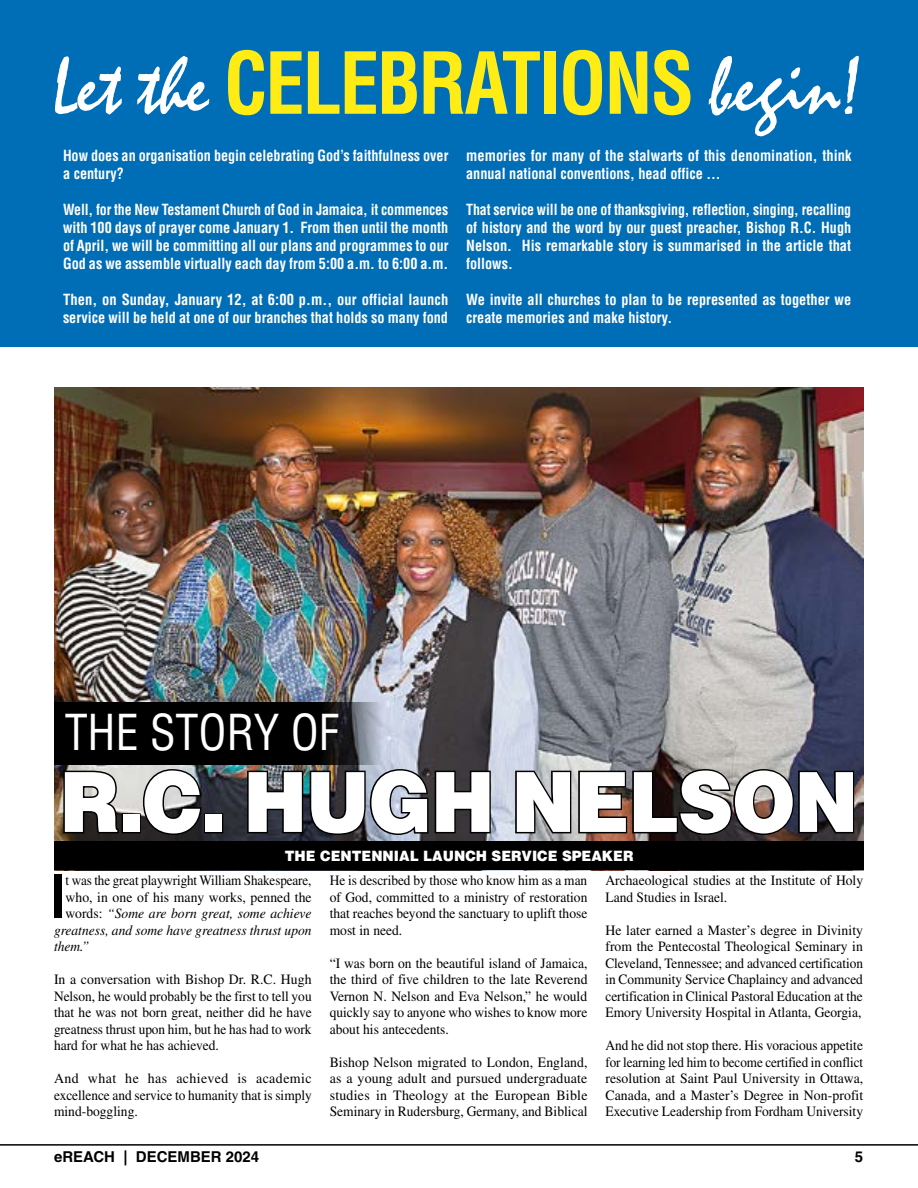
<style>
.page{position:relative;width:918px;height:1188px;background:#fff}
.page>*{position:absolute;margin:0;border:0;box-sizing:border-box;transform-origin:0 0}
.t1{font:700 condensed 83.25px "Helvetica LT Std";letter-spacing:-.03em;color:#ffec15;scale:.95 1}
.t2{font:900 83.1px "Helvetica LT Std";letter-spacing:-.015em;color:#fff;scale:.92 1}
.t3{font:77.25px "Mistral Std";color:#fff;scale:.95 1}
.t4{font:700 condensed 58.2px "Helvetica LT Std";color:#000;scale:.95 1}
.t5{font:condensed 48.3px "Helvetica LT Std";color:#fff;scale:.95 1}
.t6{font:700 condensed 15px/18px "Helvetica LT Std";color:#fff;text-align:justify;scale:.93 1}
.t7{font:700 condensed 15px/18px "Helvetica LT Std";color:#fff;scale:.96 1}
.t8{font:700 condensed 15px/18px "Helvetica LT Std";color:#fff}
.t9{font:700 condensed 15px/18px "Helvetica LT Std";color:#fff;scale:.95 1}
.t10{font:700 15px "Helvetica LT Std";color:#000}
.t11{font:14.25px/16.5px "Times LT Std";color:#000;text-align:justify}
.t12{font:14.25px/16.5px "Times LT Std";color:#000;text-align:justify;scale:.94 1}
.t13{font:14.25px/16.5px "Times LT Std";color:#000;text-align:justify;scale:.95 1}
.t14{font:14.25px/16.5px "Times LT Std";color:#000;text-align:justify;scale:.96 1}
.t15{font:italic 14.25px "Times LT Std";color:#000;scale:.95 1}
.t16{font:14.25px "Times LT Std";color:#000;scale:.92 1}
.t17{font:italic 14.25px "Times LT Std";color:#000;scale:.96 1}
.t18{font:900 14.25px "Helvetica LT Std";color:#fff;scale:.95 1}
.s1{font-style:normal}
</style>
<div class="page">
<img style="left:54px;top:388px;width:809px;height:453px">
<svg style="left:54px;top:702px;width:339px;height:62px;background:#141517"></svg>
<div style="left:0;top:0;width:918px;height:346px;background:#006db7"></div>
<hr style="left:0;top:1144px;width:918px;height:2px;background:#000">
<svg style="left:62px;top:769px;width:58px;height:66px;background:#726f6c"></svg>
<div style="left:122px;top:813px;width:19px;height:20px;border:3px solid #000"></div>
<svg style="left:141px;top:768px;width:62px;height:68px;background:#6d6d6e"></svg>
<div style="left:204px;top:813px;width:19px;height:20px;border:3px solid #000"></div>
<svg style="left:246px;top:768px;width:246px;height:68px;background:#45484f"></svg>
<img style="left:514px;top:768px;width:342px;height:68px">
<div style="left:54px;top:841px;width:809px;height:29px;background:#000"></div>
<h1 class="t1" style="left:224px;top:31px;width:497px">CELEBRATIONS</h1>
<h3 class="t3" style="left:54px;top:41px;width:164px">Let the</h3>
<h3 class="t3" style="left:709px;top:41px;width:164px">begin!</h3>
<p class="t9" style="left:63px;top:147px;width:407px">How does an organisation begin celebrating God’s faithfulness over a century?</p>
<p class="t6" style="left:63px;top:201px;width:416px">Well, for the New Testament Church of God in Jamaica, it commences with 100 days of prayer come January 1. From then until the month of April, we will be committing all our plans and programmes to our God as we assemble virtually each day from 5:00 a.m. to 6:00 a.m.</p>
<p class="t8" style="left:63px;top:291px;width:387px">Then, on Sunday, January 12, at 6:00 p.m., our official launch service will be held at one of our branches that holds so many fond</p>
<p class="t7" style="left:466px;top:147px;width:403px">memories for many of the stalwarts of this denomination, think annual national conventions, head office ...</p>
<p class="t6" style="left:466px;top:201px;width:416px">That service will be one of thanksgiving, reflection, singing, recalling of history and the word by our guest preacher, Bishop R.C. Hugh Nelson. His remarkable story is summarised in the article that follows.</p>
<p class="t7" style="left:466px;top:291px;width:403px">We invite all churches to plan to be represented as together we create memories and make history.</p>
<h3 class="t5" style="left:65px;top:703px;width:290px">THE STORY OF</h3>
<h2 class="t2" style="left:60px;top:748px;width:869px">R.C. HUGH NELSON</h2>
<p class="t18" style="left:285px;top:846px;width:369px">THE CENTENNIAL LAUNCH SERVICE SPEAKER</p>
<h3 class="t4" style="left:50px;top:861px;width:18px">I</h3>
<p class="t16" style="left:66px;top:873px;width:269px">t was the great playwright William Shakespeare,</p>
<p class="t14" style="left:66px;top:889px;width:258px">who, in one of his many works, penned the</p>
<p class="t17" style="left:66px;top:906px;width:258px"><span class="s1">words:</span> “Some are born great, some achieve</p>
<p class="t15" style="left:54px;top:922px;width:273px">greatness, and some have greatness thrust upon</p>
<p class="t15" style="left:54px;top:939px;width:39px">them.”</p>
<p class="t11" style="left:54px;top:971px;width:259px">In a conversation with Bishop Dr. R.C. Hugh Nelson, he would probably be the first to tell you that he was not born great, neither did he have greatness thrust upon him, but he has had to work hard for what he has achieved.</p>
<p class="t11" style="left:54px;top:1070px;width:259px">And what he has achieved is academic excellence and service to humanity that is simply mind-boggling.</p>
<p class="t12" style="left:330px;top:872px;width:276px">He is described by those who know him as a man of God, committed to a ministry of restoration that reaches beyond the sanctuary to uplift those most in need.</p>
<p class="t13" style="left:330px;top:955px;width:273px">“I was born on the beautiful island of Jamaica, the third of five children to the late Reverend Vernon N. Nelson and Eva Nelson,” he would quickly say to anyone who wishes to know more about his antecedents.</p>
<p class="t14" style="left:330px;top:1054px;width:270px">Bishop Nelson migrated to London, England, as a young adult and pursued undergraduate studies in Theology at the European Bible Seminary in Rudersburg, Germany, and Biblical</p>
<p class="t13" style="left:605px;top:872px;width:273px">Archaeological studies at the Institute of Holy<br>Land Studies in Israel.</p>
<p class="t11" style="left:605px;top:922px;width:259px">He later earned a Master’s degree in Divinity from the Pentecostal Theological Seminary in Cleveland, Tennessee; and advanced certification in Community Service Chaplaincy and advanced certification in Clinical Pastoral Education at the Emory University Hospital in Atlanta, Georgia,</p>
<p class="t12" style="left:605px;top:1037px;width:276px">And he did not stop there. His voracious appetite for learning led him to become certified in conflict resolution at Saint Paul University in Ottawa, Canada, and a Master’s Degree in Non-profit Executive Leadership from Fordham University</p>
<p class="t10" style="left:54px;top:1147px;width:207px">eREACH | DECEMBER 2024</p>
<p class="t10" style="left:855px;top:1147px;width:10px">5</p>
</div>
